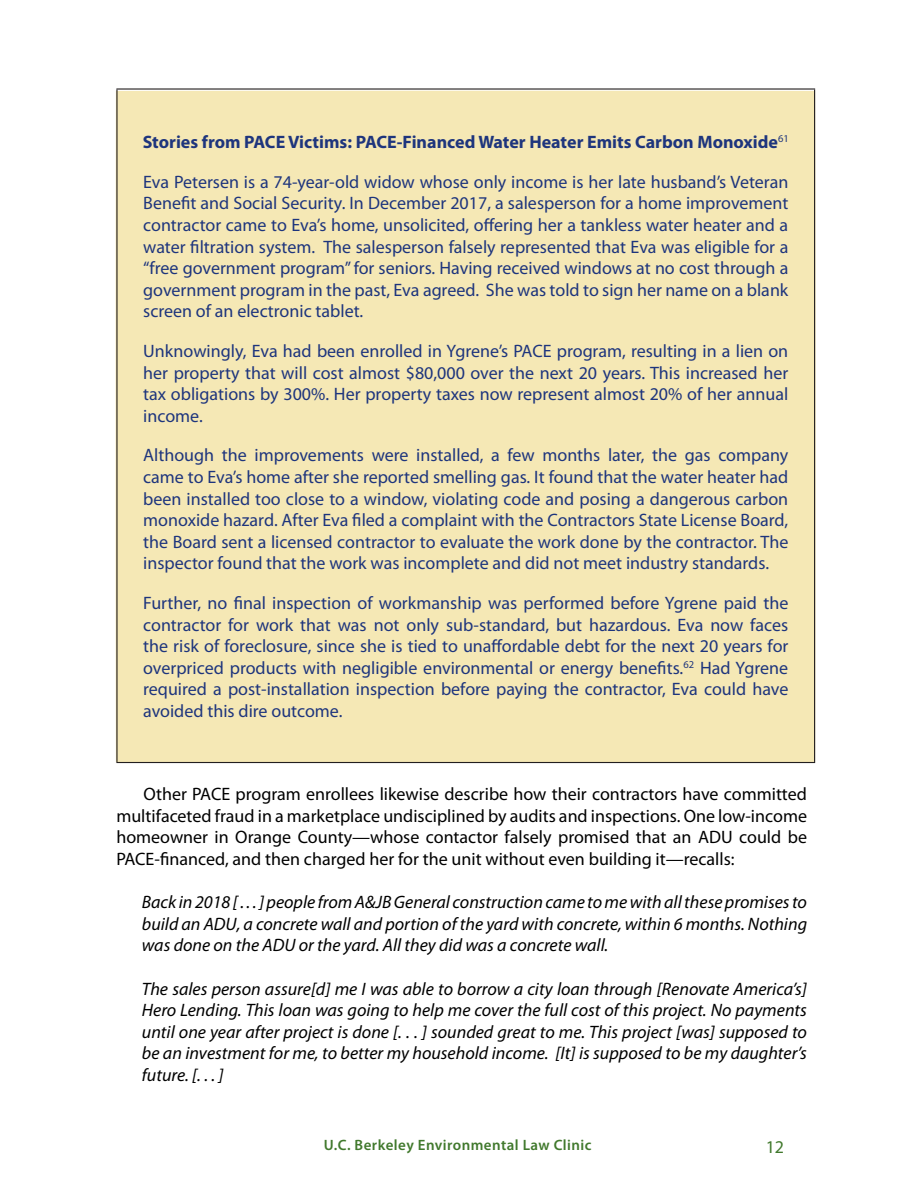
<style>
.page{position:relative;width:918px;height:1188px;background:#fff}
.page>*{position:absolute;margin:0;border:0;box-sizing:border-box;transform-origin:0 0}
.t1{font:18px/21.6px "Myriad Pro";color:#1e357d;text-align:justify}
.t2{font:italic 18px/21.6px "Myriad Pro";color:#000;text-align:justify}
.t3{font:18px/21.6px "Myriad Pro";color:#000;text-align:justify}
.t4{font:700 18px "Myriad Pro";color:#1e357d}
.t5{font:18px "Myriad Pro";color:#41792d}
.t6{font:600 15px "Myriad Pro";letter-spacing:.03em;color:#41792d}
</style>
<div class="page">
<div style="left:116px;top:91px;width:700px;height:672px;background:#f5e8b5"></div>
<hr style="left:116px;top:88px;width:699px;height:2px;background:#231f20">
<hr style="left:116px;top:762px;width:699px;height:1px;background:#231f20">
<hr style="left:116px;top:90px;width:2px;height:672px;background:#231f20">
<hr style="left:814px;top:90px;width:1px;height:672px;background:#231f20">
<p class="t4" style="left:143px;top:130px;width:648px">Stories from PACE Victims: PACE-Financed Water Heater Emits Carbon Monoxide<sup>61</sup></p>
<p class="t1" style="left:143px;top:171px;width:647px">Eva Petersen is a 74-year-old widow whose only income is her late husband’s Veteran Benefit and Social Security. In December 2017, a salesperson for a home improvement contractor came to Eva’s home, unsolicited, offering her a tankless water heater and a water filtration system. The salesperson falsely represented that Eva was eligible for a “free government program” for seniors. Having received windows at no cost through a government program in the past, Eva agreed. She was told to sign her name on a blank screen of an electronic tablet.</p>
<p class="t1" style="left:143px;top:340px;width:647px">Unknowingly, Eva had been enrolled in Ygrene’s PACE program, resulting in a lien on her property that will cost almost $80,000 over the next 20 years. This increased her tax obligations by 300%. Her property taxes now represent almost 20% of her annual income.</p>
<p class="t1" style="left:143px;top:444px;width:647px">Although the improvements were installed, a few months later, the gas company came to Eva’s home after she reported smelling gas. It found that the water heater had been installed too close to a window, violating code and posing a dangerous carbon monoxide hazard. After Eva filed a complaint with the Contractors State License Board, the Board sent a licensed contractor to evaluate the work done by the contractor. The inspector found that the work was incomplete and did not meet industry standards.</p>
<p class="t1" style="left:143px;top:592px;width:647px">Further, no final inspection of workmanship was performed before Ygrene paid the contractor for work that was not only sub-standard, but hazardous. Eva now faces the risk of foreclosure, since she is tied to unaffordable debt for the next 20 years for overpriced products with negligible environmental or energy benefits.<sup>62</sup> Had Ygrene required a post-installation inspection before paying the contractor, Eva could have avoided this dire outcome.</p>
<p class="t3" style="left:116px;top:783px;width:692px;text-indent:27px">Other PACE program enrollees likewise describe how their contractors have committed multifaceted fraud in a marketplace undisciplined by audits and inspections. One low-income homeowner in Orange County—whose contactor falsely promised that an ADU could be PACE-financed, and then charged her for the unit without even building it—recalls:</p>
<p class="t2" style="left:142px;top:891px;width:667px">Back in 2018 [ . . . ] people from A&amp;JB General construction came to me with all these promises to build an ADU, a concrete wall and portion of the yard with concrete, within 6 months. Nothing was done on the ADU or the yard. All they did was a concrete wall.</p>
<p class="t2" style="left:142px;top:978px;width:667px">The sales person assure[d] me I was able to borrow a city loan through [Renovate America’s] Hero Lending. This loan was going to help me cover the full cost of this project. No payments until one year after project is done [. . . ] sounded great to me. This project [was] supposed to be an investment for me, to better my household income. [It] is supposed to be my daughter’s future. [. . . ]</p>
<p class="t6" style="left:324px;top:1136px;width:269px">U.C. Berkeley Environmental Law Clinic</p>
<p class="t5" style="left:766px;top:1136px;width:20px">12</p>
</div>
